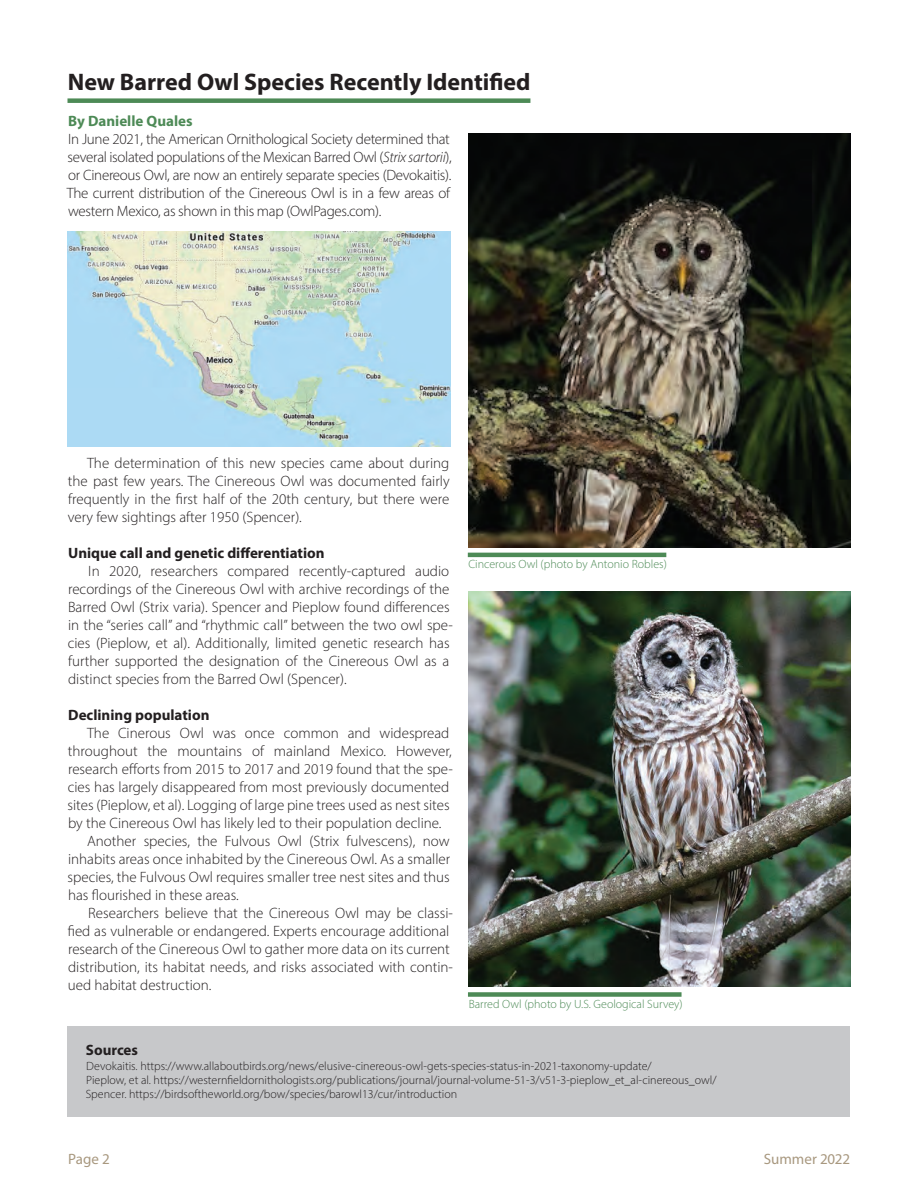
<style>
.page{position:relative;width:918px;height:1188px;background:#fff}
.page>*{position:absolute;margin:0;border:0;box-sizing:border-box;transform-origin:0 0}
.t1{font:700 24px "Myriad Pro";color:#231f20}
.t2{font:300 15px/18px "Myriad Pro";color:#231f20;text-align:justify}
.t3{font:300 15px/18px "Myriad Pro";letter-spacing:-.02em;color:#231f20}
.t4{font:700 15px "Myriad Pro";color:#231f20}
.t5{font:700 15px "Myriad Pro";color:#4d8a56}
.t6{font:15px "Myriad Pro";color:#a8987f}
.t7{font:300 12px/14.4px "Myriad Pro";color:#231f20}
.t8{font:300 12px "Myriad Pro";color:#4d8a56}
.s1{font-style:italic}
</style>
<div class="page">
<div style="left:68px;top:98px;width:462px;height:5px;background:#4d8a56"></div>
<img style="left:68px;top:231px;width:382px;height:216px">
<div style="left:68px;top:1026px;width:782px;height:90px;background:#c7c8ca"></div>
<img style="left:468px;top:133px;width:382px;height:414px">
<hr style="left:468px;top:553px;width:198px;height:4px;background:#4d8a56">
<img style="left:468px;top:591px;width:382px;height:396px">
<div style="left:468px;top:992px;width:214px;height:5px;background:#4d8a56"></div>
<h1 class="t1" style="left:68px;top:67px;width:464px">New Barred Owl Species Recently Identified</h1>
<p class="t5" style="left:68px;top:111px;width:126px">By Danielle Quales</p>
<p class="t3" style="left:67px;top:130px;width:386px">In June 2021, the American Ornithological Society determined that several isolated populations of the Mexican Barred Owl (<span class="s1">Strix sartorii</span>), or Cinereous Owl, are now an entirely separate species (Devokaitis).<br>The current distribution of the Cinereous Owl is in a few areas of western Mexico, as shown in this map (OwlPages.com).</p>
<p class="t2" style="left:68px;top:454px;width:383px;text-indent:19px">The determination of this new species came about during the past few years. The Cinereous Owl was documented fairly frequently in the first half of the 20th century, but there were very few sightings after 1950 (Spencer).</p>
<p class="t4" style="left:68px;top:543px;width:258px">Unique call and genetic differentiation</p>
<p class="t2" style="left:68px;top:562px;width:387px;text-align:left;text-indent:20px">In 2020, researchers compared recently-captured audio recordings of the Cinereous Owl with archive recordings of the Barred Owl (Strix varia). Spencer and Pieplow found differences in the “series call” and “rhythmic call” between the two owl spe&shy;cies (Pieplow, et al). Additionally, limited genetic research has further supported the designation of the Cinereous Owl as a distinct species from the Barred Owl (Spencer).</p>
<p class="t4" style="left:68px;top:705px;width:143px">Declining population</p>
<p class="t2" style="left:87px;top:724px;width:364px">The Cinerous Owl was once common and widespread</p>
<p class="t2" style="left:68px;top:742px;width:385px">throughout the mountains of mainland Mexico. However,</p>
<p class="t2" style="left:68px;top:760px;width:386px">research efforts from 2015 to 2017 and 2019 found that the spe-</p>
<p class="t2" style="left:68px;top:778px;width:383px">cies has largely disappeared from most previously documented</p>
<p class="t2" style="left:68px;top:796px;width:384px">sites (Pieplow, et al). Logging of large pine trees used as nest sites</p>
<p class="t2" style="left:68px;top:814px;width:375px">by the Cinereous Owl has likely led to their population decline.</p>
<p class="t2" style="left:87px;top:832px;width:364px">Another species, the Fulvous Owl (Strix fulvescens), now</p>
<p class="t2" style="left:68px;top:850px;width:384px">inhabits areas once inhabited by the Cinereous Owl. As a smaller</p>
<p class="t2" style="left:68px;top:868px;width:384px">species, the Fulvous Owl requires smaller tree nest sites and thus</p>
<p class="t2" style="left:68px;top:886px;width:172px">has flourished in these areas.</p>
<p class="t2" style="left:88px;top:904px;width:366px">Researchers believe that the Cinereous Owl may be classi-</p>
<p class="t2" style="left:68px;top:922px;width:383px">fied as vulnerable or endangered. Experts encourage additional</p>
<p class="t2" style="left:68px;top:940px;width:383px">research of the Cinereous Owl to gather more data on its current</p>
<p class="t2" style="left:68px;top:958px;width:387px">distribution, its habitat needs, and risks associated with contin-</p>
<p class="t2" style="left:68px;top:976px;width:145px">ued habitat destruction.</p>
<p class="t8" style="left:468px;top:557px;width:200px">Cincerous Owl (photo by Antonio Robles)</p>
<p class="t8" style="left:469px;top:997px;width:215px">Barred Owl (photo by U.S. Geological Survey)</p>
<p class="t4" style="left:86px;top:1040px;width:54px">Sources</p>
<p class="t7" style="left:86px;top:1058px;width:632px">Devokaitis. https://www.allaboutbirds.org/news/elusive-cinereous-owl-gets-species-status-in-2021-taxonomy-update/<br>Pieplow, et al. https://westernfieldornithologists.org/publications/journal/journal-volume-51-3/v51-3-pieplow_et_al-cinereous_owl/<br>Spencer. https://birdsoftheworld.org/bow/species/barowl13/cur/introduction</p>
<p class="t6" style="left:68px;top:1150px;width:43px">Page 2</p>
<p class="t6" style="left:764px;top:1150px;width:88px">Summer 2022</p>
</div>
